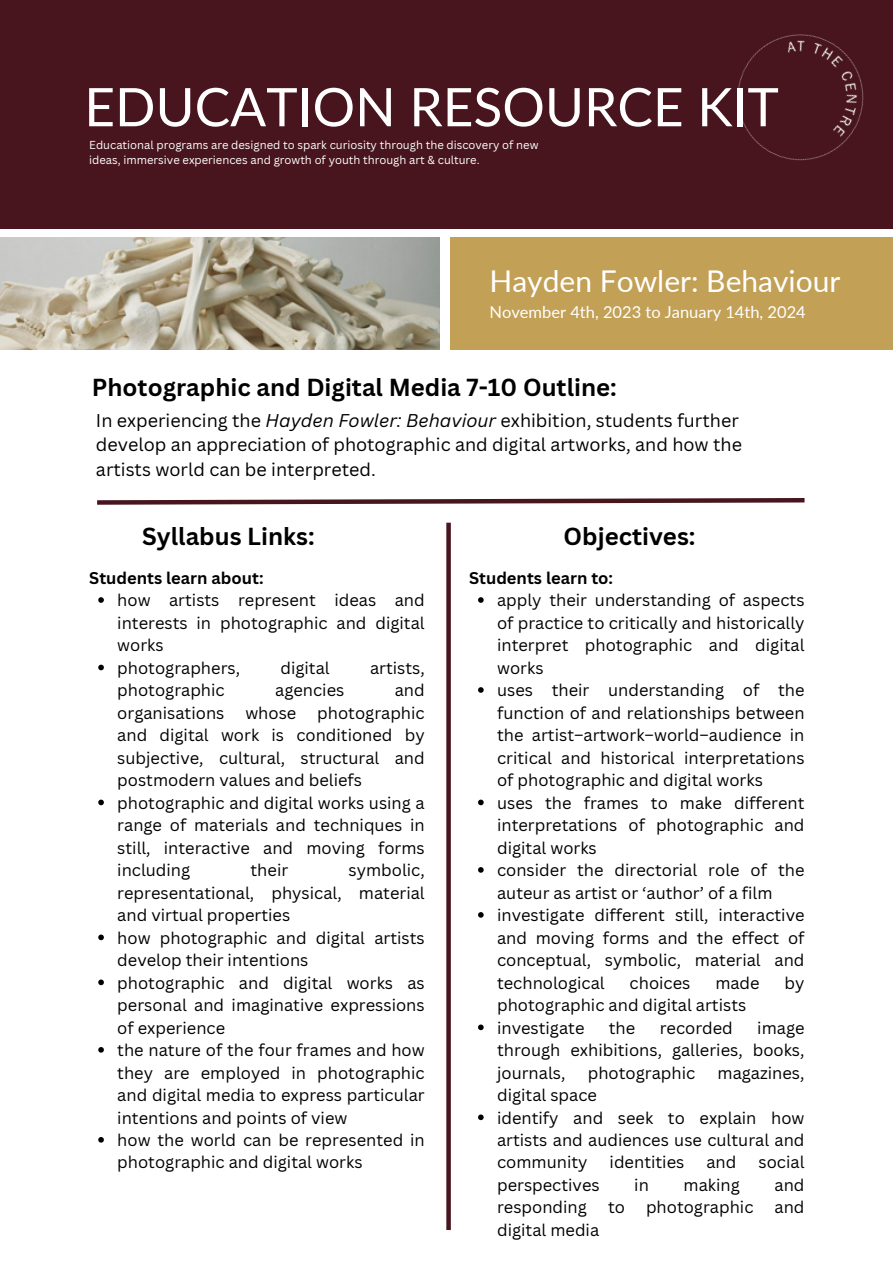
<style>
.page{position:relative;width:893px;height:1264px;background:#fff}
.page>*{position:absolute;margin:0;border:0;box-sizing:border-box;transform-origin:0 0}
.t1{font:53.25px "Lato";color:#fff}
.t2{font:30px "Lato";color:#fff}
.t3{font:700 24px "Canva Sans";color:#000}
.t4{font:18px/24.8px "Canva Sans";color:#000}
.t5{font:16.5px/22.5px "Canva Sans";color:#000;text-align:justify}
.t6{font:700 16.5px "Canva Sans";color:#000}
.t7{font:16.5px "Lato";color:#fff}
.t8{font:11.25px/15px "Canva Sans";color:#fff}
.s1{font-style:italic}
</style>
<div class="page">
<div style="left:0;top:0;width:892px;height:228px;background:#48151e"></div>
<img style="left:737px;top:34px;width:127px;height:127px">
<svg style="left:97px;top:498px;width:708px;height:7px"></svg>
<div style="left:446px;top:522px;width:5px;height:707px;background:#48151e"></div>
<div style="left:449px;top:237px;width:443px;height:113px;background:#c2a055"></div>
<img style="left:0;top:237px;width:439px;height:112px">
<svg style="left:98px;top:597px;width:6px;height:6px"></svg>
<svg style="left:98px;top:664px;width:6px;height:6px"></svg>
<svg style="left:98px;top:799px;width:6px;height:6px"></svg>
<svg style="left:98px;top:934px;width:6px;height:6px"></svg>
<svg style="left:98px;top:979px;width:6px;height:6px"></svg>
<svg style="left:98px;top:1047px;width:6px;height:5px"></svg>
<svg style="left:98px;top:1137px;width:6px;height:5px"></svg>
<svg style="left:478px;top:597px;width:5px;height:6px"></svg>
<svg style="left:478px;top:687px;width:5px;height:5px"></svg>
<svg style="left:478px;top:799px;width:5px;height:6px"></svg>
<svg style="left:478px;top:867px;width:5px;height:5px"></svg>
<svg style="left:478px;top:912px;width:5px;height:5px"></svg>
<svg style="left:478px;top:1024px;width:5px;height:6px"></svg>
<svg style="left:478px;top:1114px;width:5px;height:6px"></svg>
<p class="t1" style="left:84px;top:74px;width:696px">EDUCATION RESOURCE KIT</p>
<p class="t8" style="left:89px;top:137px;width:450px">Educational programs are designed to spark curiosity through the discovery of new ideas, immersive experiences and growth of youth through art &amp; culture.</p>
<p class="t2" style="left:489px;top:262px;width:352px">Hayden Fowler: Behaviour</p>
<p class="t7" style="left:489px;top:302px;width:318px">November 4th, 2023 to January 14th, 2024</p>
<p class="t3" style="left:92px;top:370px;width:526px">Photographic and Digital Media 7-10 Outline:</p>
<p class="t4" style="left:96px;top:407px;width:647px">In experiencing the <span class="s1">Hayden Fowler: Behaviour</span> exhibition, students further develop an appreciation of photographic and digital artworks, and how the artists world can be interpreted.</p>
<p class="t3" style="left:142px;top:519px;width:174px">Syllabus Links:</p>
<p class="t3" style="left:563px;top:519px;width:133px">Objectives:</p>
<p class="t6" style="left:89px;top:566px;width:176px">Students learn about:</p>
<p class="t5" style="left:117px;top:588px;width:309px">how artists represent ideas and interests in photographic and digital works</p>
<p class="t5" style="left:117px;top:656px;width:124px">photographers,</p>
<p class="t5" style="left:280px;top:656px;width:51px">digital</p>
<p class="t5" style="left:370px;top:656px;width:56px">artists,</p>
<p class="t5" style="left:117px;top:678px;width:109px">photographic</p>
<p class="t5" style="left:275px;top:678px;width:71px">agencies</p>
<p class="t5" style="left:395px;top:678px;width:31px">and</p>
<p class="t5" style="left:117px;top:701px;width:109px">organisations</p>
<p class="t5" style="left:245px;top:701px;width:52px">whose</p>
<p class="t5" style="left:117px;top:701px;width:309px;text-indent:200px">photographic and digital work is conditioned by subjective, cultural, structural and postmodern values and beliefs</p>
<p class="t5" style="left:117px;top:791px;width:309px">photographic and digital works using a range of materials and techniques in still, interactive and moving forms including</p>
<p class="t5" style="left:117px;top:858px;width:309px;text-indent:231px">symbolic, representational, physical, material and virtual properties</p>
<p class="t5" style="left:117px;top:925px;width:309px">how photographic and digital artists develop their intentions</p>
<p class="t5" style="left:117px;top:970px;width:309px">photographic and digital works as personal and imaginative expressions of experience</p>
<p class="t5" style="left:117px;top:1038px;width:309px">the nature of the four frames and how they are employed in photographic and digital media to express particular intentions and points of view</p>
<p class="t5" style="left:117px;top:1128px;width:309px">how the world can be represented in photographic and digital works</p>
<p class="t5" style="left:250px;top:858px;width:39px">their</p>
<p class="t6" style="left:469px;top:566px;width:145px">Students learn to:</p>
<p class="t5" style="left:497px;top:588px;width:309px">apply their understanding of aspects of practice to critically and historically interpret photographic and digital works</p>
<p class="t5" style="left:497px;top:678px;width:309px">uses their understanding of the function of and relationships between the artist–artwork–world–audience in critical and historical interpretations of photographic and digital works</p>
<p class="t5" style="left:497px;top:791px;width:309px">uses the frames to make different interpretations of photographic and digital works</p>
<p class="t5" style="left:497px;top:858px;width:309px">consider the directorial role of the auteur as artist or ‘author’ of a film</p>
<p class="t5" style="left:497px;top:903px;width:309px">investigate different still, interactive and moving forms and the effect of conceptual, symbolic, material and technological</p>
<p class="t5" style="left:629px;top:970px;width:62px">choices</p>
<p class="t5" style="left:715px;top:970px;width:46px">made</p>
<p class="t5" style="left:784px;top:970px;width:21px">by</p>
<p class="t5" style="left:497px;top:993px;width:251px">photographic and digital artists</p>
<p class="t5" style="left:497px;top:1015px;width:89px">investigate</p>
<p class="t5" style="left:608px;top:1015px;width:28px">the</p>
<p class="t5" style="left:659px;top:1015px;width:75px">recorded</p>
<p class="t5" style="left:497px;top:1015px;width:309px;text-indent:260px">image through exhibitions, galleries, books, journals,</p>
<p class="t5" style="left:587px;top:1060px;width:109px">photographic</p>
<p class="t5" style="left:717px;top:1060px;width:88px">magazines,</p>
<p class="t5" style="left:497px;top:1083px;width:101px">digital space</p>
<p class="t5" style="left:497px;top:1105px;width:309px">identify and seek to explain how artists and audiences use cultural and community</p>
<p class="t5" style="left:609px;top:1150px;width:76px">identities</p>
<p class="t5" style="left:706px;top:1150px;width:31px">and</p>
<p class="t5" style="left:758px;top:1150px;width:47px">social</p>
<p class="t5" style="left:497px;top:1173px;width:104px">perspectives</p>
<p class="t5" style="left:634px;top:1173px;width:16px">in</p>
<p class="t5" style="left:683px;top:1173px;width:58px">making</p>
<p class="t5" style="left:774px;top:1173px;width:31px">and</p>
<p class="t5" style="left:497px;top:1195px;width:91px">responding</p>
<p class="t5" style="left:608px;top:1195px;width:18px">to</p>
<p class="t5" style="left:646px;top:1195px;width:109px">photographic</p>
<p class="t5" style="left:774px;top:1195px;width:31px">and</p>
<p class="t5" style="left:497px;top:1218px;width:104px">digital media</p>
</div>
